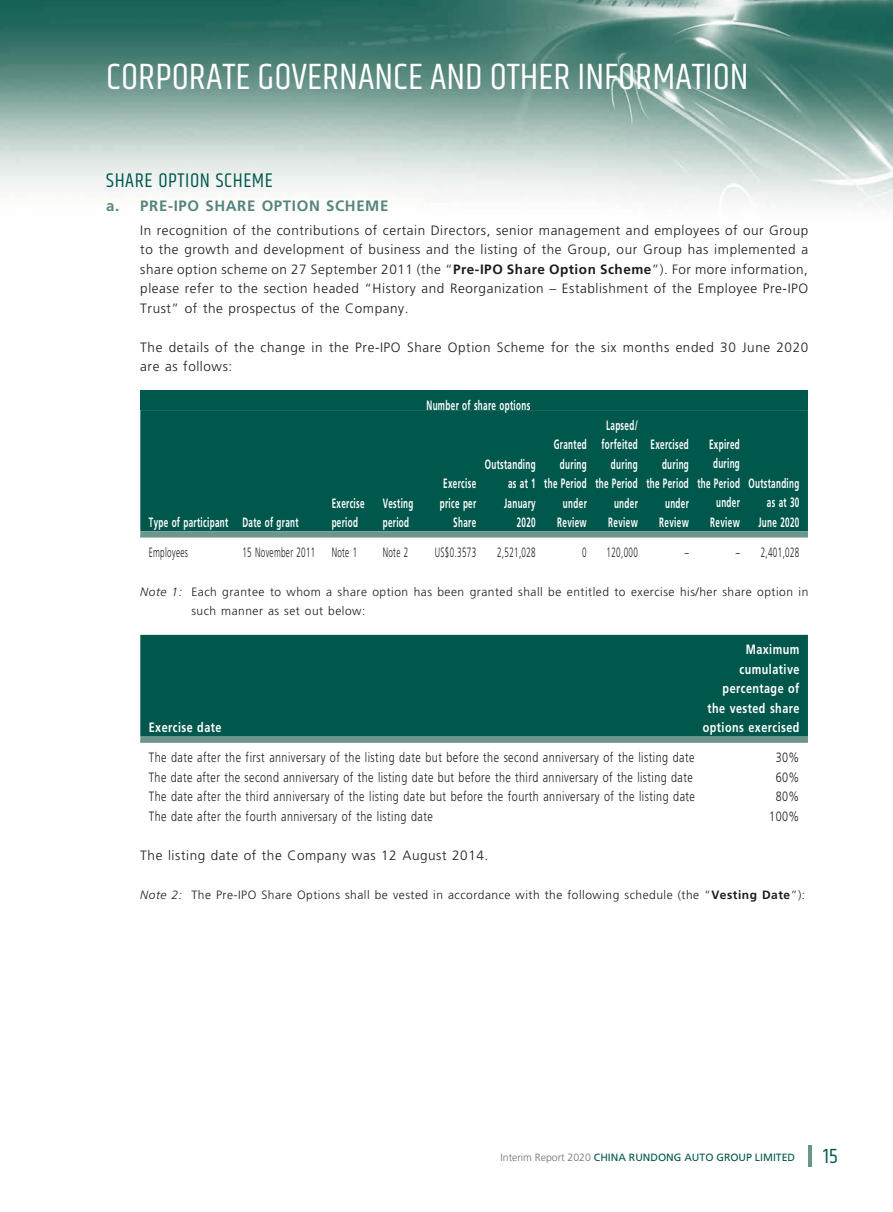
<style>
.page{position:relative;width:893px;height:1212px;background:#fff}
.page>*{position:absolute;margin:0;border:0;box-sizing:border-box;transform-origin:0 0}
.t1{font:37.5px "Khand";color:#fff}
.t2{font:21px "Khand";color:#00574b}
.t3{font:20.25px "Khand";letter-spacing:.03em;color:#00574b}
.t4{font:700 15px "Frutiger LT Std";letter-spacing:.04em;color:#56857b}
.t5{font:300 13.5px/19.5px "Frutiger LT Std";letter-spacing:.04em;color:#1c1c1b;text-align:justify}
.t6{font:300 13.5px "Frutiger LT Std";letter-spacing:.04em;color:#1c1c1b;scale:.8 1}
.t7{font:700 13.5px/19.5px "Frutiger LT Std";letter-spacing:.04em;color:#fff;text-align:right;scale:.6 1}
.t8{font:700 13.5px/19.5px "Frutiger LT Std";letter-spacing:.04em;color:#fff;text-align:right;scale:.8 1}
.t9{font:300 13.5px "Frutiger LT Std";letter-spacing:.04em;color:#1c1c1b;scale:.6 1}
.t10{font:300 12px/19.5px "Frutiger LT Std";letter-spacing:.04em;color:#1c1c1b}
.t11{font:10.5px "Frutiger LT Std";color:#00574b}
.s1{font-weight:700}
.s2{font-style:italic}
.s3{font-weight:300;color:#6f6f6f}
</style>
<div class="page">
<img style="left:0;top:0;width:893px;height:391px">
<hr style="left:808px;top:1145px;width:3px;height:21px;background:#6c958c">
<div style="left:140px;top:391px;width:668px;height:19px;background:#00574b"></div>
<div style="left:140px;top:410px;width:668px;height:121px;background:#00574b"></div>
<svg style="left:140px;top:531px;width:668px;height:4px;background:#709890"></svg>
<hr style="left:140px;top:535px;width:102px;height:2px;background:#6c958c">
<hr style="left:242px;top:535px;width:90px;height:2px;background:#6c958c">
<hr style="left:332px;top:535px;width:51px;height:2px;background:#6c958c">
<hr style="left:383px;top:535px;width:51px;height:2px;background:#6c958c">
<hr style="left:434px;top:535px;width:51px;height:2px;background:#6c958c">
<hr style="left:485px;top:535px;width:59px;height:2px;background:#6c958c">
<hr style="left:544px;top:535px;width:51px;height:2px;background:#6c958c">
<hr style="left:595px;top:535px;width:51px;height:2px;background:#6c958c">
<hr style="left:646px;top:535px;width:51px;height:2px;background:#6c958c">
<hr style="left:697px;top:535px;width:51px;height:2px;background:#6c958c">
<hr style="left:748px;top:535px;width:60px;height:2px;background:#6c958c">
<div style="left:140px;top:635px;width:668px;height:102px;background:#00574b"></div>
<hr style="left:140px;top:737px;width:668px;height:3px;background:#6c958c">
<hr style="left:140px;top:740px;width:557px;height:2px;background:#6c958c">
<hr style="left:697px;top:740px;width:111px;height:2px;background:#6c958c">
<h1 class="t1" style="left:106px;top:54px;width:644px">CORPORATE GOVERNANCE AND OTHER INFORMATION</h1>
<h3 class="t3" style="left:106px;top:168px;width:168px">SHARE OPTION SCHEME</h3>
<p class="t4" style="left:106px;top:197px;width:284px">a. PRE-IPO SHARE OPTION SCHEME</p>
<p class="t5" style="left:140px;top:220px;width:669px">In recognition of the contributions of certain Directors, senior management and employees of our Group to the growth and development of business and the listing of the Group, our Group has implemented a share option scheme on 27 September 2011 (the “<span class="s1">Pre-IPO Share Option Scheme</span>”). For more information, please refer to the section headed “History and Reorganization – Establishment of the Employee Pre-IPO Trust” of the prospectus of the Company.</p>
<p class="t5" style="left:140px;top:337px;width:669px">The details of the change in the Pre-IPO Share Option Scheme for the six months ended 30 June 2020 are as follows:</p>
<p class="t7" style="left:426px;top:396px;width:174px">Number of share options</p>
<p class="t7" style="left:149px;top:513px;width:251px">Type of participant Date of grant</p>
<p class="t7" style="left:332px;top:493px;width:56px;text-align:left">Exercise period</p>
<p class="t7" style="left:383px;top:493px;width:53px;text-align:left">Vesting period</p>
<p class="t7" style="left:440px;top:474px;width:62px">Exercise price per<br>Share</p>
<p class="t7" style="left:485px;top:454px;width:87px">Outstanding as at 1<br>January<br>2020</p>
<p class="t7" style="left:544px;top:435px;width:72px">Granted during the Period under<br>Review</p>
<p class="t7" style="left:595px;top:415px;width:72px">Lapsed/ forfeited during the Period under<br>Review</p>
<p class="t7" style="left:646px;top:435px;width:72px">Exercised during the Period under<br>Review</p>
<p class="t7" style="left:697px;top:435px;width:72px">Expired during the Period under<br>Review</p>
<p class="t7" style="left:748px;top:474px;width:87px">Outstanding as at 30<br>June 2020</p>
<p class="t9" style="left:149px;top:544px;width:67px">Employees</p>
<p class="t9" style="left:242px;top:544px;width:193px">15 November 2011 Note 1</p>
<p class="t9" style="left:383px;top:544px;width:44px">Note 2</p>
<p class="t9" style="left:435px;top:544px;width:71px">US$0.3573</p>
<p class="t9" style="left:497px;top:544px;width:66px">2,521,028</p>
<p class="t9" style="left:582px;top:544px;width:9px">0</p>
<p class="t9" style="left:607px;top:544px;width:54px">120,000</p>
<p class="t9" style="left:685px;top:544px;width:8px">–</p>
<p class="t9" style="left:736px;top:544px;width:108px">– 2,401,028</p>
<p class="t10" style="left:191px;top:582px;width:618px;text-indent:-51px"><span class="s2">Note 1:</span> Each grantee to whom a share option has been granted shall be entitled to exercise his/her share option in such manner as set out below:</p>
<p class="t8" style="left:149px;top:718px;width:92px">Exercise date</p>
<p class="t8" style="left:703px;top:640px;width:122px">Maximum cumulative percentage of the vested share options exercised</p>
<p class="t6" style="left:149px;top:750px;width:683px">The date after the first anniversary of the listing date but before the second anniversary of the listing date</p>
<p class="t6" style="left:776px;top:750px;width:31px">30%</p>
<p class="t6" style="left:149px;top:769px;width:681px">The date after the second anniversary of the listing date but before the third anniversary of the listing date</p>
<p class="t6" style="left:776px;top:769px;width:31px">60%</p>
<p class="t6" style="left:149px;top:789px;width:684px">The date after the third anniversary of the listing date but before the fourth anniversary of the listing date</p>
<p class="t6" style="left:776px;top:789px;width:31px">80%</p>
<p class="t6" style="left:149px;top:808px;width:356px">The date after the fourth anniversary of the listing date</p>
<p class="t6" style="left:769px;top:808px;width:39px">100%</p>
<p class="t5" style="left:140px;top:845px;width:349px">The listing date of the Company was 12 August 2014.</p>
<p class="t10" style="left:140px;top:885px;width:666px"><span class="s2">Note 2:</span> The Pre-IPO Share Options shall be vested in accordance with the following schedule (the “<span class="s1">Vesting Date</span>”):</p>
<p class="t11" style="left:501px;top:1151px;width:296px"><span class="s3">Interim Report 2020</span> CHINA RUNDONG AUTO GROUP LIMITED</p>
<h2 class="t2" style="left:823px;top:1143px;width:16px">15</h2>
</div>
